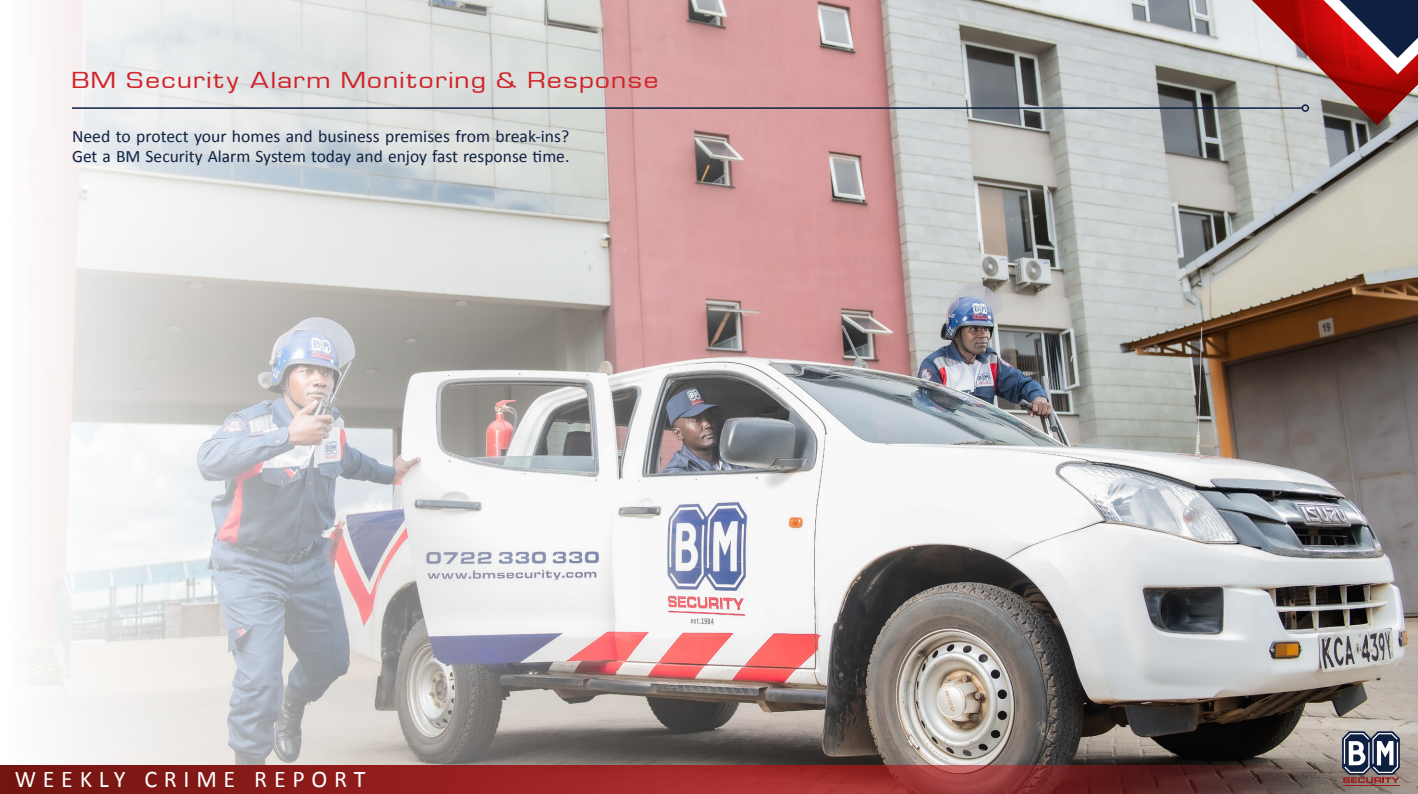
<style>
.page{position:relative;width:1418px;height:794px;background:#fff}
.page>*{position:absolute;margin:0;border:0;box-sizing:border-box;transform-origin:0 0}
.t1{font:24px "Waukegan LDO Extended";letter-spacing:.1em;color:#d1232a}
.t2{font:24px "Calibri";letter-spacing:.28em;color:#fff}
.t3{font:17.4px/19.4px "Calibri";color:#112143}
</style>
<div class="page">
<img style="left:28px;top:0;width:1389px;height:794px">
<hr style="left:72px;top:107px;width:1230px;height:2px;background:#0f1f42">
<svg style="left:1250px;top:0;width:167px;height:125px;background:#a4676b"></svg>
<svg style="left:1341px;top:731px;width:58px;height:52px"></svg>
<hr style="left:1342px;top:785px;width:57px;height:1px;background:#9e191d">
<svg style="left:0;top:765px;width:1325px;height:29px;background:#872625"></svg>
<h1 class="t1" style="left:72px;top:67px;width:587px">BM Security Alarm Monitoring &amp; Response</h1>
<p class="t3" style="left:72px;top:127px;width:499px">Need to protect your homes and business premises from break-ins?<br>Get a BM Security Alarm System today and enjoy fast response time.</p>
<h1 class="t2" style="left:15px;top:764px;width:352px">WEEKLY CRIME REPORT</h1>
</div>
